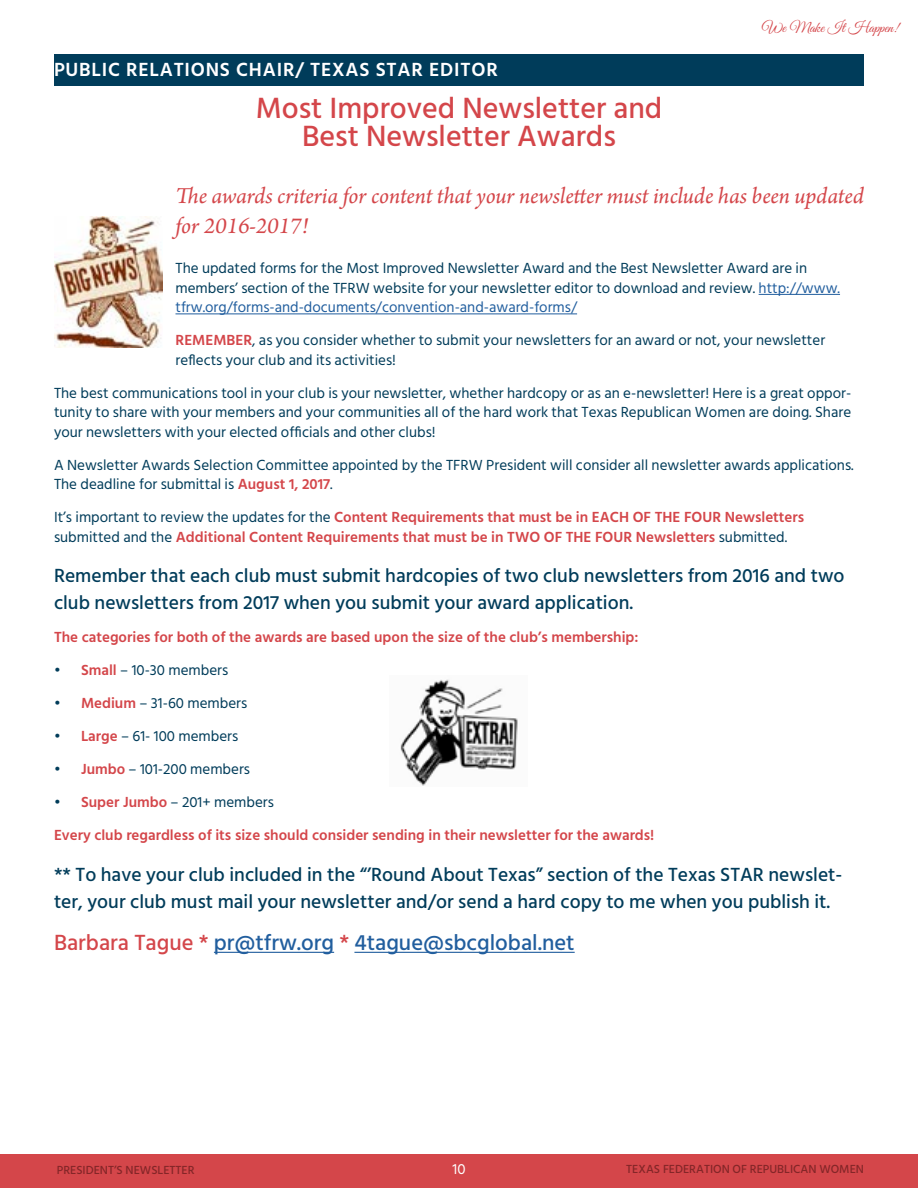
<style>
.page{position:relative;width:918px;height:1188px;background:#fff}
.page>*{position:absolute;margin:0;border:0;box-sizing:border-box;transform-origin:0 0}
.t1{font:500 30px/28.5px "Hind Siliguri";color:#d4464a;text-align:center}
.t2{font:italic 24px/30px "Arno Pro";letter-spacing:-.005em;color:#d4464a}
.t3{font:500 22.5px "Hind Siliguri";color:#215e9e}
.t4{font:500 19.5px/27px "Hind Siliguri";color:#003c5a}
.t5{font:600 19.5px "Hind Siliguri";letter-spacing:.04em;color:#fff}
.t6{font:15px/19.5px "Hind Siliguri";color:#003c5a}
.t7{font:600 15px/19.5px "Hind Siliguri";color:#d4464a}
.t8{font:15px "Great Vibes";color:#d4464a}
.t9{font:15px "Hind Siliguri";color:#fff}
.t10{font:500 12px "Hind Siliguri";color:#842628}
.s1{color:#215e9e}
.s2{font-weight:600;color:#d4464a}
.s3{font-weight:400;color:#003c5a}
.s4{color:#d4464a}
</style>
<div class="page">
<div style="left:0;top:1154px;width:918px;height:34px;background:#d4464a"></div>
<div style="left:54px;top:54px;width:810px;height:32px;background:#003c5a"></div>
<hr style="left:759px;top:294px;width:81px;height:1px;background:#215e9e">
<hr style="left:176px;top:314px;width:401px;height:1px;background:#215e9e">
<hr style="left:214px;top:952px;width:120px;height:1px;background:#215e9e">
<hr style="left:354px;top:952px;width:221px;height:1px;background:#215e9e">
<img style="left:54px;top:216px;width:108px;height:131px">
<img style="left:400px;top:679px;width:118px;height:107px">
<h3 class="t5" style="left:54px;top:55px;width:445px">PUBLIC RELATIONS CHAIR/ TEXAS STAR EDITOR</h3>
<h1 class="t1" style="left:256px;top:95px;width:408px">Most Improved Newsletter and<br>Best Newsletter Awards</h1>
<p class="t8" style="left:762px;top:19px;width:138px">We Make It Happen!</p>
<h2 class="t2" style="left:176px;top:182px;width:690px">The awards criteria for content that your newsletter must include has been updated for 2016-2017!</h2>
<p class="t6" style="left:176px;top:259px;width:666px">The updated forms for the Most Improved Newsletter Award and the Best Newsletter Award are in members’ section of the TFRW website for your newsletter editor to download and review. <span class="s1">http://www. tfrw.org/forms-and-documents/convention-and-award-forms/</span></p>
<p class="t6" style="left:176px;top:331px;width:651px"><span class="s2">REMEMBER</span>, as you consider whether to submit your newsletters for an award or not, your newsletter reflects your club and its activities!</p>
<p class="t6" style="left:54px;top:384px;width:799px;text-align:justify">The best communications tool in your club is your newsletter, whether hardcopy or as an e-newsletter! Here is a great oppor&shy;tunity to share with your members and your communities all of the hard work that Texas Republican Women are doing. Share your newsletters with your elected officials and other clubs!</p>
<p class="t6" style="left:54px;top:456px;width:801px">A Newsletter Awards Selection Committee appointed by the TFRW President will consider all newsletter awards applications.<br>The deadline for submittal is <span class="s2">August 1, 2017</span>.</p>
<p class="t7" style="left:54px;top:508px;width:752px"><span class="s3">It’s important to review the updates for the</span> Content Requirements that must be in EACH OF THE FOUR Newsletters <span class="s3">submitted and the</span> Additional Content Requirements that must be in TWO OF THE FOUR Newsletters <span class="s3">submitted.</span></p>
<h3 class="t4" style="left:54px;top:563px;width:792px">Remember that each club must submit hardcopies of two club newsletters from 2016 and two club newsletters from 2017 when you submit your award application.</h3>
<p class="t7" style="left:54px;top:628px;width:586px">The categories for both of the awards are based upon the size of the club’s membership:</p>
<p class="t6" style="left:54px;top:661px;width:176px">• <span class="s2">Small</span> – 10-30 members</p>
<p class="t6" style="left:54px;top:694px;width:195px">• <span class="s2">Medium</span> – 31-60 members</p>
<p class="t6" style="left:54px;top:727px;width:186px">• <span class="s2">Large</span> – 61- 100 members</p>
<p class="t6" style="left:54px;top:760px;width:198px">• <span class="s2">Jumbo</span> – 101-200 members</p>
<p class="t6" style="left:54px;top:793px;width:222px">• <span class="s2">Super Jumbo</span> – 201+ members</p>
<p class="t7" style="left:54px;top:826px;width:602px">Every club regardless of its size should consider sending in their newsletter for the awards!</p>
<h3 class="t4" style="left:54px;top:862px;width:790px">** To have your club included in the “’Round About Texas” section of the Texas STAR newslet&shy;ter, your club must mail your newsletter and/or send a hard copy to me when you publish it.</h3>
<h3 class="t3" style="left:54px;top:926px;width:522px"><span class="s4">Barbara Tague *</span> pr@tfrw.org <span class="s4">*</span> 4tague@sbcglobal.net</h3>
<p class="t10" style="left:57px;top:1162px;width:139px">PRESIDENT’S NEWSLETTER</p>
<p class="t9" style="left:452px;top:1159px;width:15px">10</p>
<p class="t10" style="left:626px;top:1160px;width:239px">TEXAS FEDERATION OF REPUBLICAN WOMEN</p>
</div>
